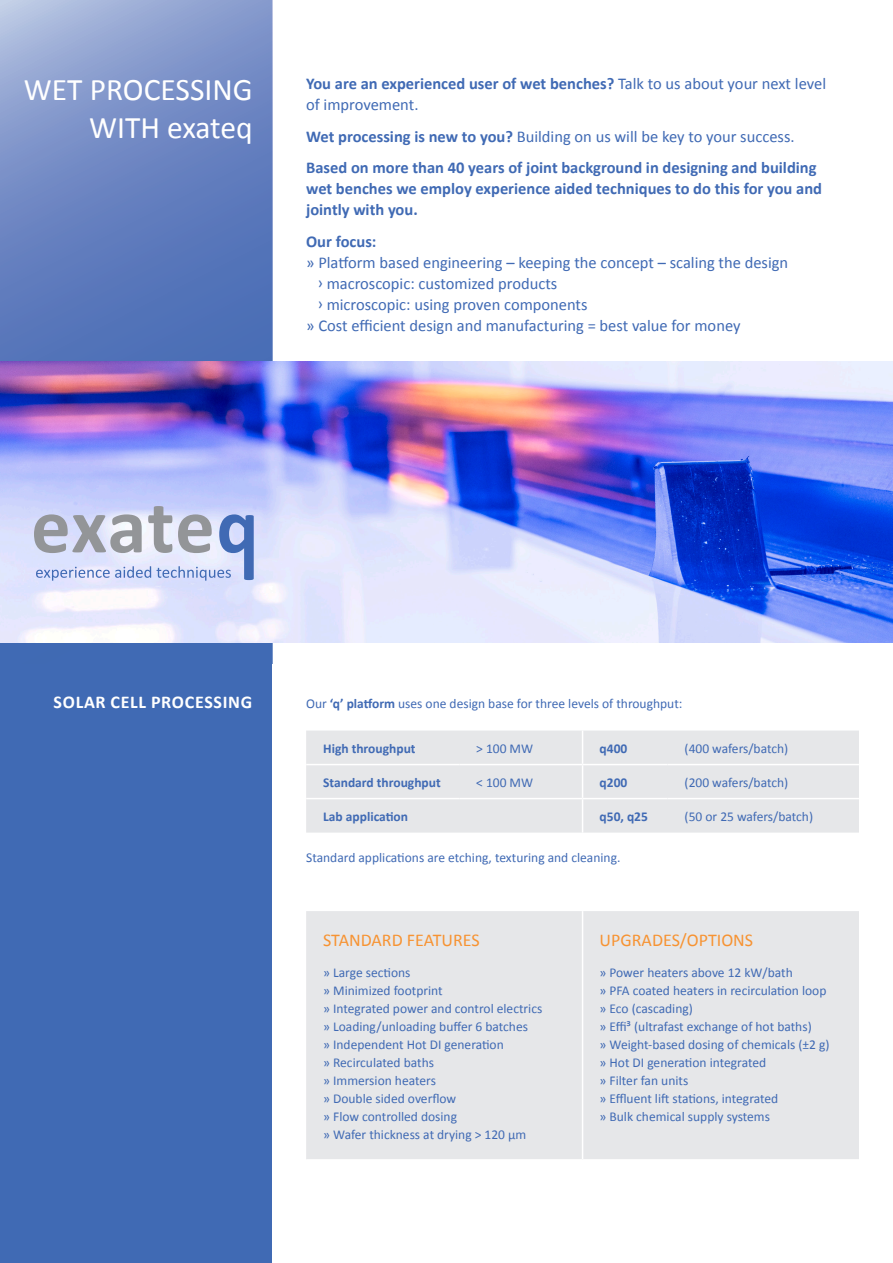
<style>
.page{position:relative;width:893px;height:1263px;background:#fff}
.page>*{position:absolute;margin:0;border:0;box-sizing:border-box;transform-origin:0 0}
.t1{font:31.5px/37.5px "Calibri";color:#fff;text-align:right}
.Sublines_orange{font:18px "Calibri";color:#f79332}
.t2{font:700 18px "Calibri";letter-spacing:.04em;color:#fff}
.Einleitung{font:16.5px/21px "Calibri";color:#406ab4}
.Einleitung-2{font:700 16.5px/21px "Calibri";color:#406ab4}
.Copy{font:13.5px/18px "Calibri";color:#406ab4}
.Copy-2{font:700 13.5px "Calibri";color:#406ab4}
.s1{font-weight:700}
</style>
<div class="page">
<div style="left:0;top:0;width:272px;height:1263px;background:#406ab4"></div>
<svg style="left:0;top:0;width:272px;height:643px;background:#6f88c3"></svg>
<div style="left:306px;top:730px;width:553px;height:103px;background:#e6e7e9"></div>
<hr style="left:582px;top:730px;width:1px;height:34px;background:#fff">
<hr style="left:306px;top:764px;width:153px;height:1px;background:#fff">
<hr style="left:459px;top:764px;width:124px;height:1px;background:#fff">
<hr style="left:583px;top:764px;width:85px;height:1px;background:#fff">
<hr style="left:582px;top:765px;width:1px;height:33px;background:#fff">
<hr style="left:668px;top:764px;width:191px;height:1px;background:#fff">
<hr style="left:306px;top:798px;width:153px;height:1px;background:#fff">
<hr style="left:459px;top:798px;width:124px;height:1px;background:#fff">
<hr style="left:583px;top:798px;width:85px;height:1px;background:#fff">
<hr style="left:582px;top:799px;width:1px;height:34px;background:#fff">
<hr style="left:668px;top:798px;width:191px;height:1px;background:#fff">
<img style="left:0;top:361px;width:893px;height:281px">
<div style="left:306px;top:911px;width:553px;height:248px;background:#e6e7e9"></div>
<hr style="left:582px;top:911px;width:1px;height:248px;background:#fff">
<svg style="left:34px;top:506px;width:220px;height:75px;background:#bec5de"></svg>
<p class="t1" style="left:24px;top:69px;width:230px">WET PROCESSING<br>WITH exateq</p>
<p class="Einleitung" style="left:306px;top:72px;width:521px"><span class="s1">You are an experienced user of wet benches?</span> Talk to us about your next level of improvement.</p>
<p class="Einleitung" style="left:306px;top:125px;width:490px"><span class="s1">Wet processing is new to you?</span> Building on us will be key to your success.</p>
<p class="Einleitung-2" style="left:306px;top:156px;width:517px">Based on more than 40 years of joint background in designing and building wet benches we employ experience aided techniques to do this for you and jointly with you.</p>
<p class="Einleitung-2" style="left:306px;top:230px;width:72px">Our focus:</p>
<p class="Einleitung" style="left:306px;top:251px;width:484px">» Platform based engineering – keeping the concept – scaling the design</p>
<p class="Einleitung" style="left:317px;top:272px;width:241px">› macroscopic: customized products</p>
<p class="Einleitung" style="left:317px;top:293px;width:272px">› microscopic: using proven components</p>
<p class="Einleitung" style="left:306px;top:314px;width:436px">» Cost efficient design and manufacturing = best value for money</p>
<p class="t2" style="left:54px;top:690px;width:200px">SOLAR CELL PROCESSING</p>
<p class="Copy" style="left:306px;top:693px;width:378px">Our <span class="s1">‘q’ platform</span> uses one design base for three levels of throughput:</p>
<p class="Copy-2" style="left:323px;top:740px;width:94px">High throughput</p>
<p class="Copy" style="left:476px;top:738px;width:58px">&gt; 100 MW</p>
<p class="Copy-2" style="left:600px;top:740px;width:29px">q400</p>
<p class="Copy" style="left:685px;top:738px;width:105px">(400 wafers/batch)</p>
<p class="Copy-2" style="left:323px;top:774px;width:119px">Standard throughput</p>
<p class="Copy" style="left:476px;top:772px;width:58px">&lt; 100 MW</p>
<p class="Copy-2" style="left:600px;top:774px;width:29px">q200</p>
<p class="Copy" style="left:685px;top:772px;width:105px">(200 wafers/batch)</p>
<p class="Copy-2" style="left:323px;top:808px;width:86px">Lab application</p>
<p class="Copy-2" style="left:600px;top:808px;width:50px">q50, q25</p>
<p class="Copy" style="left:685px;top:806px;width:130px">(50 or 25 wafers/batch)</p>
<p class="Copy" style="left:306px;top:847px;width:316px">Standard applications are etching, texturing and cleaning.</p>
<p class="Sublines_orange" style="left:323px;top:929px;width:158px">STANDARD FEATURES</p>
<p class="Copy" style="left:323px;top:962px;width:221px">» Large sections<br>» Minimized footprint<br>» Integrated power and control electrics » Loading/unloading buffer 6 batches<br>» Independent Hot DI generation<br>» Recirculated baths<br>» Immersion heaters<br>» Double sided overflow<br>» Flow controlled dosing<br>» Wafer thickness at drying &gt; 120 µm</p>
<p class="Sublines_orange" style="left:600px;top:929px;width:155px">UPGRADES/OPTIONS</p>
<p class="Copy" style="left:600px;top:962px;width:231px">» Power heaters above 12 kW/bath<br>» PFA coated heaters in recirculation loop » Eco (cascading)<br>» Effi³ (ultrafast exchange of hot baths)<br>» Weight-based dosing of chemicals (±2 g) » Hot DI generation integrated<br>» Filter fan units<br>» Effluent lift stations, integrated<br>» Bulk chemical supply systems</p>
</div>
